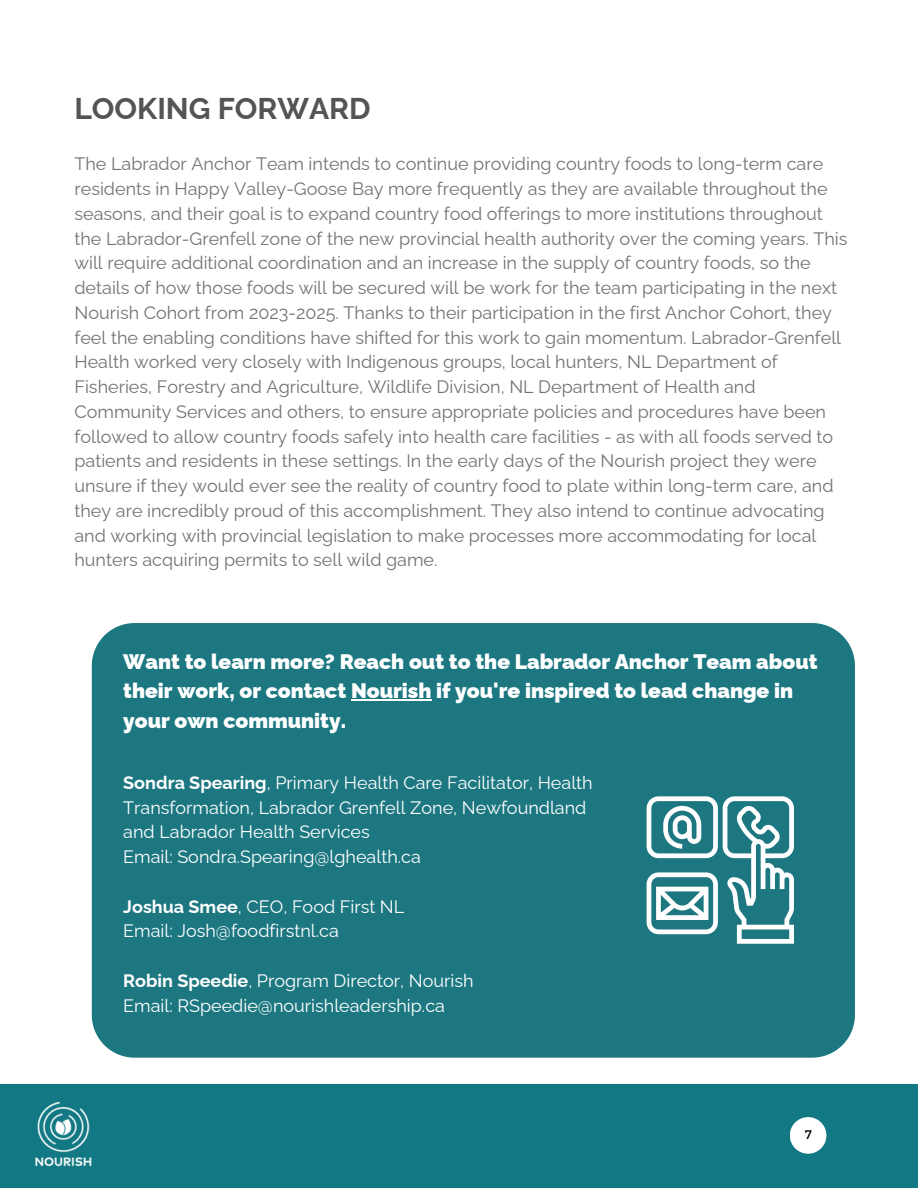
<style>
.page{position:relative;width:918px;height:1188px;background:#fff}
.page>*{position:absolute;margin:0;border:0;box-sizing:border-box;transform-origin:0 0}
.t1{font:700 30px "Raleway";color:#545454}
.t2{font:900 21px/29.2px "Raleway";color:#fff}
.t3{font:18px/24.8px "Raleway";color:#737373}
.t4{font:18px/24.8px "Raleway";color:#fff}
.t5{font:12.45px "Montserrat";color:#000}
.s1{font-weight:700}
</style>
<div class="page">
<div style="left:0;top:1085px;width:918px;height:103px;background:#127984"></div>
<svg style="left:790px;top:1117px;width:36px;height:37px"></svg>
<img style="left:35px;top:1103px;width:57px;height:64px">
<div style="left:92px;top:623px;width:763px;height:435px;background:#1d7781"></div>
<svg style="left:647px;top:796px;width:147px;height:148px"></svg>
<hr style="left:351px;top:699px;width:80px;height:2px;background:#fff">
<p class="t1" style="left:74px;top:91px;width:298px">LOOKING FORWARD</p>
<p class="t3" style="left:74px;top:152px;width:775px">The Labrador Anchor Team intends to continue providing country foods to long-term care residents in Happy Valley-Goose Bay more frequently as they are available throughout the seasons, and their goal is to expand country food offerings to more institutions throughout the Labrador-Grenfell zone of the new provincial health authority over the coming years. This will require additional coordination and an increase in the supply of country foods, so the details of how those foods will be secured will be work for the team participating in the next Nourish Cohort from 2023-2025. Thanks to their participation in the first Anchor Cohort, they feel the enabling conditions have shifted for this work to gain momentum. Labrador-Grenfell Health worked very closely with Indigenous groups, local hunters, NL Department of Fisheries, Forestry and Agriculture, Wildlife Division, NL Department of Health and Community Services and others, to ensure appropriate policies and procedures have been followed to allow country foods safely into health care facilities - as with all foods served to patients and residents in these settings. In the early days of the Nourish project they were unsure if they would ever see the reality of country food to plate within long-term care, and they are incredibly proud of this accomplishment. They also intend to continue advocating and working with provincial legislation to make processes more accommodating for local hunters acquiring permits to sell wild game.</p>
<p class="t2" style="left:123px;top:647px;width:696px">Want to learn more? Reach out to the Labrador Anchor Team about their work, or contact Nourish if you're inspired to lead change in your own community.</p>
<p class="t4" style="left:123px;top:770px;width:471px"><span class="s1">Sondra Spearing</span>, Primary Health Care Facilitator, Health<br>Transformation, Labrador Grenfell Zone, Newfoundland and Labrador Health Services</p>
<p class="t4" style="left:123px;top:844px;width:299px">Email: Sondra.Spearing@lghealth.ca</p>
<p class="t4" style="left:123px;top:894px;width:283px"><span class="s1">Joshua Smee</span>, CEO, Food First NL</p>
<p class="t4" style="left:123px;top:919px;width:217px">Email: Josh@foodfirstnl.ca</p>
<p class="t4" style="left:123px;top:968px;width:352px"><span class="s1">Robin Speedie</span>, Program Director, Nourish</p>
<p class="t4" style="left:123px;top:993px;width:323px">Email: RSpeedie@nourishleadership.ca</p>
<p class="t5" style="left:805px;top:1126px;width:9px">7</p>
</div>
